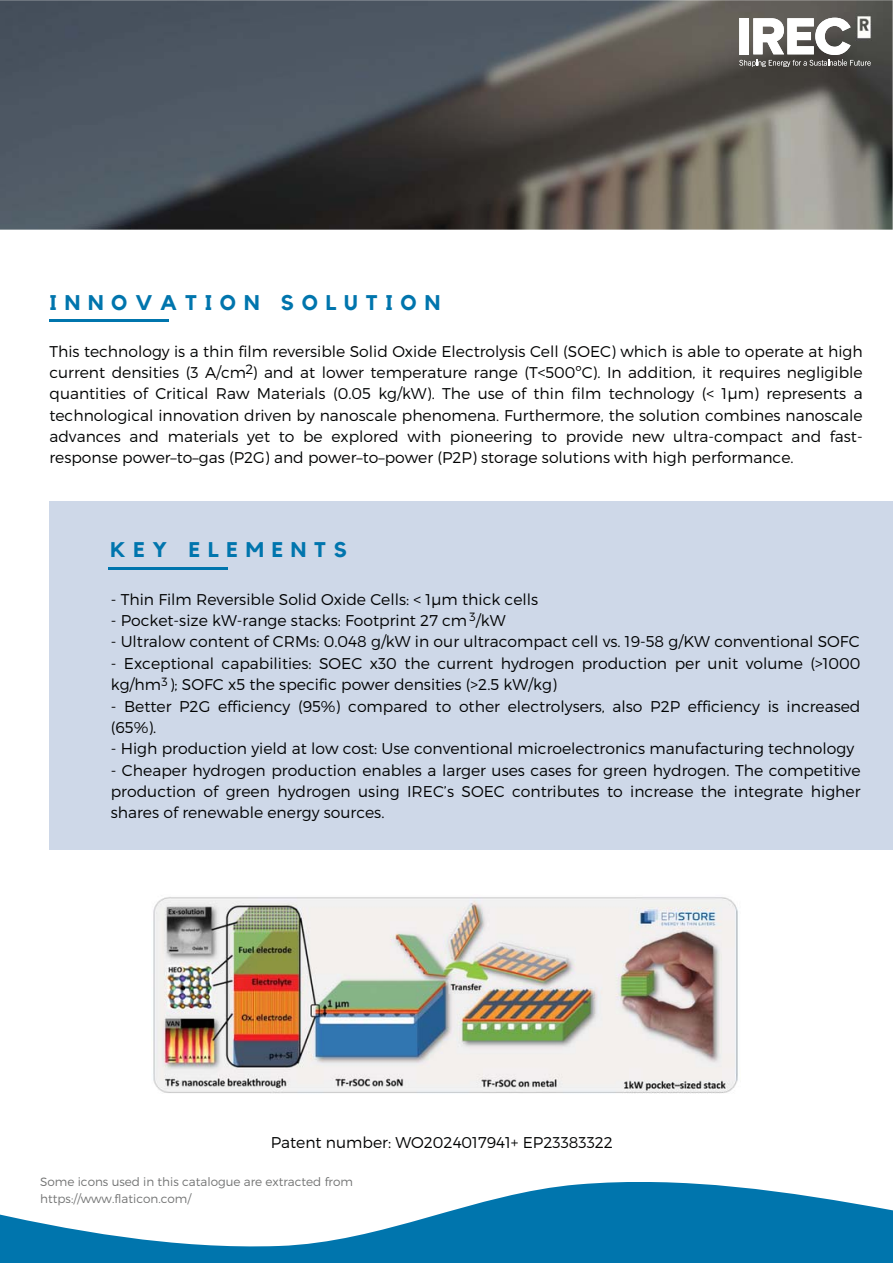
<style>
.page{position:relative;width:893px;height:1263px;background:#fff}
.page>*{position:absolute;margin:0;border:0;box-sizing:border-box;transform-origin:0 0}
.t1{font:700 21.15px "Kollektif";letter-spacing:.37em;color:#0075ad}
.t2{font:300 15.6px/21.3px "Montserrat";color:#010202;text-align:justify}
.t3{font:300 13.5px "Montserrat";color:#010202}
.t4{font:300 12px/16.4px "Montserrat";color:#727373}
.t5{font:300 12px "Montserrat";color:#010202}
</style>
<div class="page">
<div style="left:49px;top:501px;width:844px;height:348px;background:#ced8e8"></div>
<svg style="left:0;top:1182px;width:893px;height:81px;fill:#0075ad"></svg>
<img style="left:0;top:0;width:893px;height:230px">
<hr style="left:49px;top:320px;width:120px;height:2px;background:#0075ad">
<hr style="left:109px;top:567px;width:119px;height:3px;background:#0075ad">
<img style="left:153px;top:897px;width:585px;height:197px">
<img style="left:787px;top:18px;width:28px;height:37px">
<img style="left:739px;top:18px;width:10px;height:36px">
<img style="left:753px;top:18px;width:31px;height:36px">
<img style="left:815px;top:18px;width:35px;height:37px">
<svg style="left:739px;top:60px;width:132px;height:7px"></svg>
<img style="left:855px;top:14px;width:17px;height:27px">
<h1 class="t1" style="left:49px;top:293px;width:392px">INNOVATION SOLUTION</h1>
<p class="t2" style="left:49px;top:340px;width:815px">This technology is a thin film reversible Solid Oxide Electrolysis Cell (SOEC) which is able to operate at high current densities (3 A/cm ) and at lower temperature range (T&lt;500ºC). In addition, it requires negligible quantities of Critical Raw Materials (0.05 kg/kW). The use of thin film technology (&lt; 1μm) represents a technological innovation driven by nanoscale phenomena. Furthermore, the solution combines nanoscale advances and materials yet to be explored with pioneering to provide new ultra-compact and fast&shy;response power–to–gas (P2G) and power–to–power (P2P) storage solutions with high performance.</p>
<p class="t3" style="left:246px;top:360px;width:9px">2</p>
<h1 class="t1" style="left:110px;top:540px;width:238px">KEY ELEMENTS</h1>
<p class="t2" style="left:111px;top:588px;width:429px">- Thin Film Reversible Solid Oxide Cells: &lt; 1μm thick cells</p>
<p class="t2" style="left:111px;top:609px;width:396px">- Pocket-size kW-range stacks: Footprint 27 cm /kW</p>
<p class="t2" style="left:111px;top:630px;width:750px">- Ultralow content of CRMs: 0.048 g/kW in our ultracompact cell vs. 19-58 g/KW conventional SOFC</p>
<p class="t2" style="left:111px;top:652px;width:751px">- Exceptional capabilities: SOEC x30 the current hydrogen production per unit volume (&gt;1000 kg/hm ); SOFC x5 the specific power densities (&gt;2.5 kW/kg)</p>
<p class="t2" style="left:111px;top:695px;width:751px">- Better P2G efficiency (95%) compared to other electrolysers, also P2P efficiency is increased (65%).</p>
<p class="t2" style="left:111px;top:737px;width:745px">- High production yield at low cost: Use conventional microelectronics manufacturing technology</p>
<p class="t2" style="left:111px;top:759px;width:751px">- Cheaper hydrogen production enables a larger uses cases for green hydrogen. The competitive production of green hydrogen using IREC’s SOEC contributes to increase the integrate higher shares of renewable energy sources.</p>
<p class="t5" style="left:469px;top:608px;width:8px">3</p>
<p class="t5" style="left:162px;top:674px;width:8px">3</p>
<p class="t2" style="left:271px;top:1131px;width:344px">Patent number: WO2024017941+ EP23383322</p>
<p class="t4" style="left:40px;top:1173px;width:314px">Some icons used in this catalogue are extracted from https://www.flaticon.com/</p>
</div>
